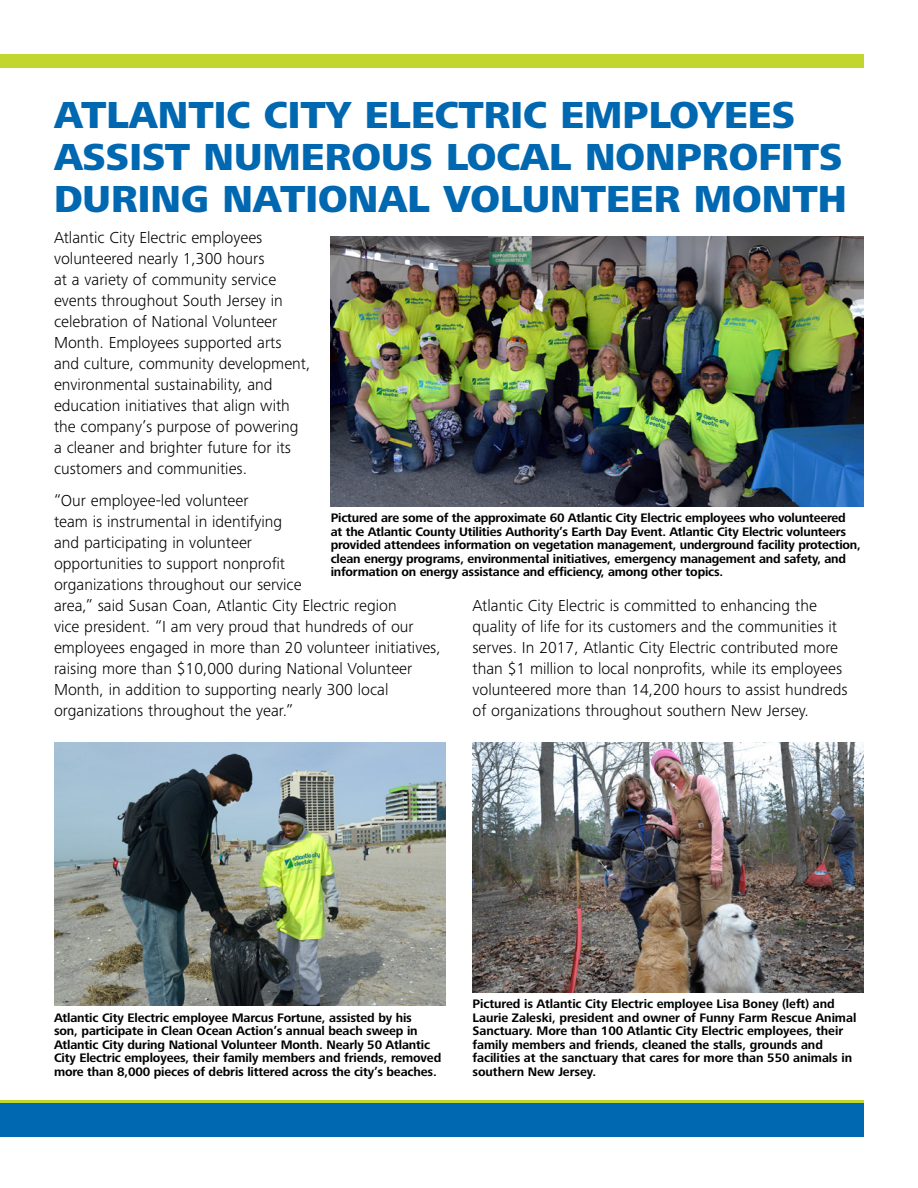
<style>
.page{position:relative;width:918px;height:1188px;background:#fff}
.page>*{position:absolute;margin:0;border:0;box-sizing:border-box;transform-origin:0 0}
.t1{font:800 39px/42px "Frutiger Next Pro";color:#0067b1}
.t2{font:300 16.5px/21px "Frutiger Next Pro";color:#000}
.t3{font:700 12.75px/13.5px "Frutiger Next Pro";letter-spacing:-.01em;color:#000}
</style>
<div class="page">
<svg style="left:0;top:1100px;width:864px;height:4px;background:#90bb4f"></svg>
<div style="left:0;top:1104px;width:864px;height:33px;background:#0067b1"></div>
<div style="left:0;top:54px;width:864px;height:14px;background:#c1d72f"></div>
<img style="left:331px;top:236px;width:533px;height:270px">
<img style="left:472px;top:742px;width:392px;height:250px">
<img style="left:54px;top:742px;width:392px;height:264px">
<h1 class="t1" style="left:54px;top:94px;width:794px">ATLANTIC CITY ELECTRIC EMPLOYEES<br>ASSIST NUMEROUS LOCAL NONPROFITS<br>DURING NATIONAL VOLUNTEER MONTH</h1>
<p class="t2" style="left:54px;top:227px;width:258px">Atlantic City Electric employees volunteered nearly 1,300 hours<br>at a variety of community service events throughout South Jersey in celebration of National Volunteer Month. Employees supported arts and culture, community development, environmental sustainability, and education initiatives that align with the company’s purpose of powering a cleaner and brighter future for its customers and communities.</p>
<p class="t2" style="left:54px;top:490px;width:388px">“Our employee-led volunteer<br>team is instrumental in identifying<br>and participating in volunteer<br>opportunities to support nonprofit<br>organizations throughout our service<br>area,” said Susan Coan, Atlantic City Electric region<br>vice president. “I am very proud that hundreds of our employees engaged in more than 20 volunteer initiatives, raising more than $10,000 during National Volunteer Month, in addition to supporting nearly 300 local organizations throughout the year.”</p>
<p class="t3" style="left:331px;top:511px;width:532px">Pictured are some of the approximate 60 Atlantic City Electric employees who volunteered<br>at the Atlantic County Utilities Authority’s Earth Day Event. Atlantic City Electric volunteers provided attendees information on vegetation management, underground facility protection, clean energy programs, environmental initiatives, emergency management and safety, and information on energy assistance and efficiency, among other topics.</p>
<p class="t2" style="left:473px;top:595px;width:377px">Atlantic City Electric is committed to enhancing the quality of life for its customers and the communities it serves. In 2017, Atlantic City Electric contributed more than $1 million to local nonprofits, while its employees volunteered more than 14,200 hours to assist hundreds of organizations throughout southern New Jersey.</p>
<p class="t3" style="left:54px;top:1011px;width:389px">Atlantic City Electric employee Marcus Fortune, assisted by his<br>son, participate in Clean Ocean Action’s annual beach sweep in Atlantic City during National Volunteer Month. Nearly 50 Atlantic City Electric employees, their family members and friends, removed more than 8,000 pieces of debris littered across the city’s beaches.</p>
<p class="t3" style="left:472px;top:997px;width:385px">Pictured is Atlantic City Electric employee Lisa Boney (left) and Laurie Zaleski, president and owner of Funny Farm Rescue Animal Sanctuary. More than 100 Atlantic City Electric employees, their family members and friends, cleaned the stalls, grounds and facilities at the sanctuary that cares for more than 550 animals in southern New Jersey.</p>
</div>
